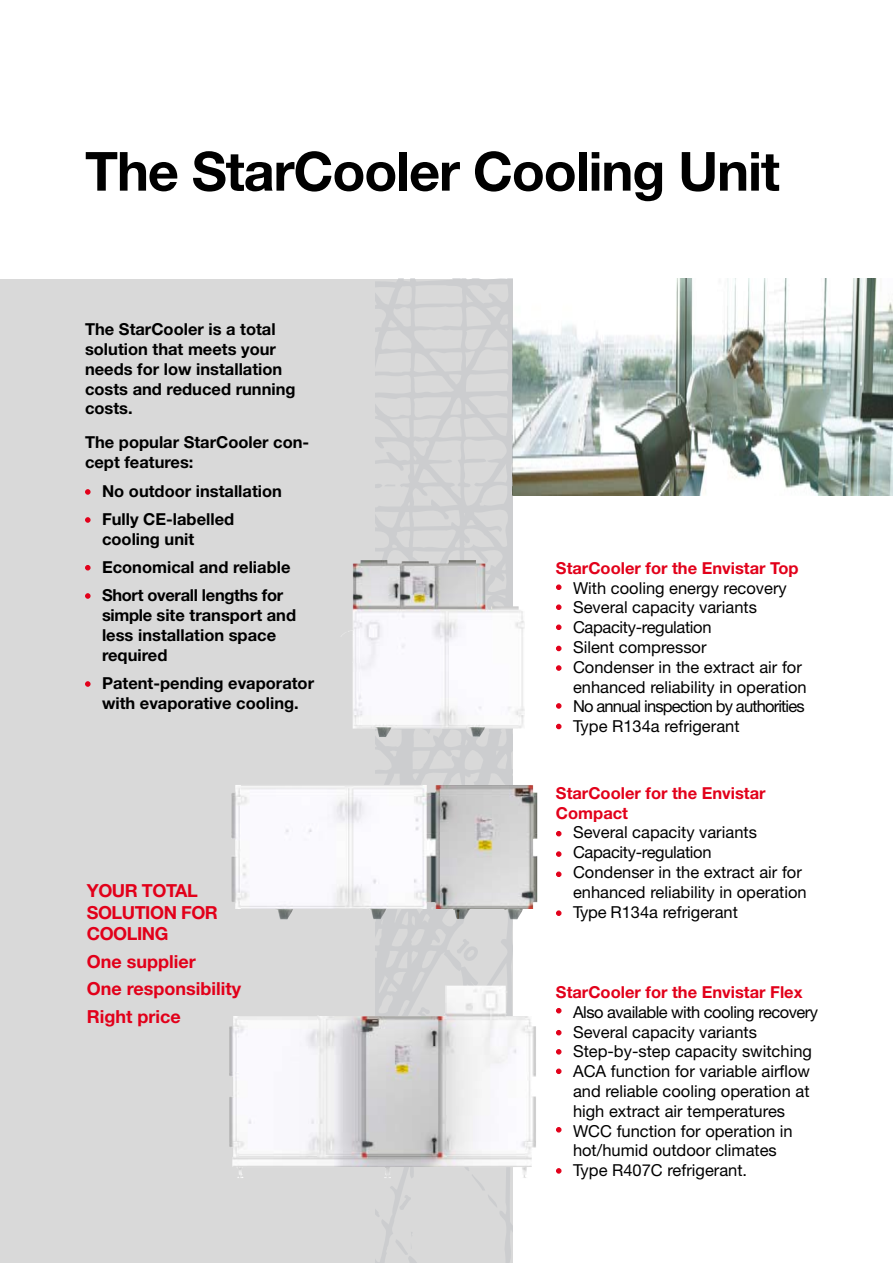
<style>
.page{position:relative;width:893px;height:1263px;background:#fff}
.page>*{position:absolute;margin:0;border:0;box-sizing:border-box;transform-origin:0 0}
.t1{font:700 54px "Helvetica Neue";letter-spacing:-.02em;color:#000}
.t2{font:700 18px/27.6px "Helvetica Neue";color:#e2001a}
.t3{font:700 18px/21.6px "Helvetica Neue";letter-spacing:-.025em;color:#e2001a}
.t4{font:16.5px/19.8px "Helvetica Neue";color:#000}
.t5{font:700 16.5px/19.8px "Helvetica Neue";color:#000}
.t6{font:700 16.5px/19.8px "Helvetica Neue";color:#e2001a}
</style>
<div class="page">
<img style="left:512px;top:279px;width:381px;height:217px">
<div style="left:0;top:279px;width:512px;height:984px;background:#d9d9d9"></div>
<svg style="left:556px;top:584px;width:5px;height:6px"></svg>
<svg style="left:556px;top:604px;width:5px;height:6px"></svg>
<svg style="left:556px;top:624px;width:5px;height:6px"></svg>
<svg style="left:556px;top:646px;width:5px;height:5px"></svg>
<svg style="left:556px;top:665px;width:5px;height:6px"></svg>
<svg style="left:556px;top:703px;width:5px;height:6px"></svg>
<svg style="left:556px;top:724px;width:5px;height:5px"></svg>
<svg style="left:556px;top:831px;width:5px;height:5px"></svg>
<svg style="left:556px;top:851px;width:5px;height:6px"></svg>
<svg style="left:556px;top:871px;width:5px;height:6px"></svg>
<svg style="left:556px;top:1008px;width:5px;height:5px"></svg>
<svg style="left:556px;top:1030px;width:5px;height:5px"></svg>
<svg style="left:556px;top:1049px;width:5px;height:5px"></svg>
<svg style="left:556px;top:1068px;width:5px;height:6px"></svg>
<svg style="left:556px;top:1127px;width:5px;height:5px"></svg>
<svg style="left:556px;top:1168px;width:5px;height:6px"></svg>
<svg style="left:556px;top:910px;width:5px;height:6px"></svg>
<svg style="left:85px;top:489px;width:6px;height:6px"></svg>
<svg style="left:85px;top:517px;width:6px;height:6px"></svg>
<svg style="left:85px;top:565px;width:6px;height:5px"></svg>
<svg style="left:85px;top:593px;width:6px;height:6px"></svg>
<svg style="left:85px;top:681px;width:6px;height:6px"></svg>
<svg style="left:376px;top:279px;width:136px;height:984px"></svg>
<svg style="left:384px;top:483px;width:11px;height:3px"></svg>
<svg style="left:444px;top:1178px;width:54px;height:30px"></svg>
<svg style="left:376px;top:1202px;width:5px;height:15px"></svg>
<svg style="left:395px;top:1232px;width:18px;height:23px"></svg>
<svg style="left:399px;top:1195px;width:12px;height:15px"></svg>
<svg style="left:457px;top:939px;width:21px;height:22px"></svg>
<img style="left:231px;top:785px;width:306px;height:134px">
<img style="left:229px;top:986px;width:307px;height:192px">
<img style="left:348px;top:560px;width:177px;height:169px">
<img style="left:375px;top:727px;width:17px;height:10px">
<img style="left:468px;top:727px;width:17px;height:10px">
<img style="left:275px;top:909px;width:18px;height:10px">
<img style="left:369px;top:909px;width:17px;height:10px">
<img style="left:452px;top:909px;width:18px;height:10px">
<img style="left:505px;top:909px;width:18px;height:10px">
<h1 class="t1" style="left:85px;top:138px;width:696px">The StarCooler Cooling Unit</h1>
<p class="t5" style="left:85px;top:319px;width:212px">The StarCooler is a total solution that meets your needs for low installation costs and reduced running costs.</p>
<p class="t5" style="left:85px;top:432px;width:226px">The popular StarCooler con&shy;cept features:</p>
<p class="t5" style="left:102px;top:476px;width:181px;line-height:28.3px">No outdoor installation<br>Fully CE-labelled</p>
<p class="t5" style="left:102px;top:524px;width:190px;line-height:28.3px">cooling unit<br>Economical and reliable<br>Short overall lengths for</p>
<p class="t5" style="left:102px;top:605px;width:196px">simple site transport and less installation space required</p>
<p class="t5" style="left:102px;top:673px;width:214px">Patent-pending evaporator with evaporative cooling.</p>
<p class="t3" style="left:87px;top:879px;width:133px">YOUR TOTAL<br>SOLUTION FOR<br>COOLING</p>
<p class="t2" style="left:87px;top:947px;width:156px">One supplier<br>One responsibility<br>Right price</p>
<p class="t6" style="left:556px;top:558px;width:244px">StarCooler for the Envistar Top</p>
<p class="t4" style="left:573px;top:578px;width:235px">With cooling energy recovery<br>Several capacity variants<br>Capacity-regulation<br>Silent compressor<br>Condenser in the extract air for enhanced reliability in operation<br>No annual inspection by authorities<br>Type R134a refrigerant</p>
<p class="t6" style="left:556px;top:783px;width:211px">StarCooler for the Envistar<br>Compact</p>
<p class="t4" style="left:573px;top:822px;width:235px">Several capacity variants<br>Capacity-regulation<br>Condenser in the extract air for enhanced reliability in operation<br>Type R134a refrigerant</p>
<p class="t6" style="left:556px;top:982px;width:248px">StarCooler for the Envistar Flex</p>
<p class="t4" style="left:573px;top:1002px;width:247px">Also available with cooling recovery<br>Several capacity variants<br>Step-by-step capacity switching<br>ACA function for variable airflow and reliable cooling operation at high extract air temperatures<br>WCC function for operation in hot/humid outdoor climates<br>Type R407C refrigerant.</p>
</div>
